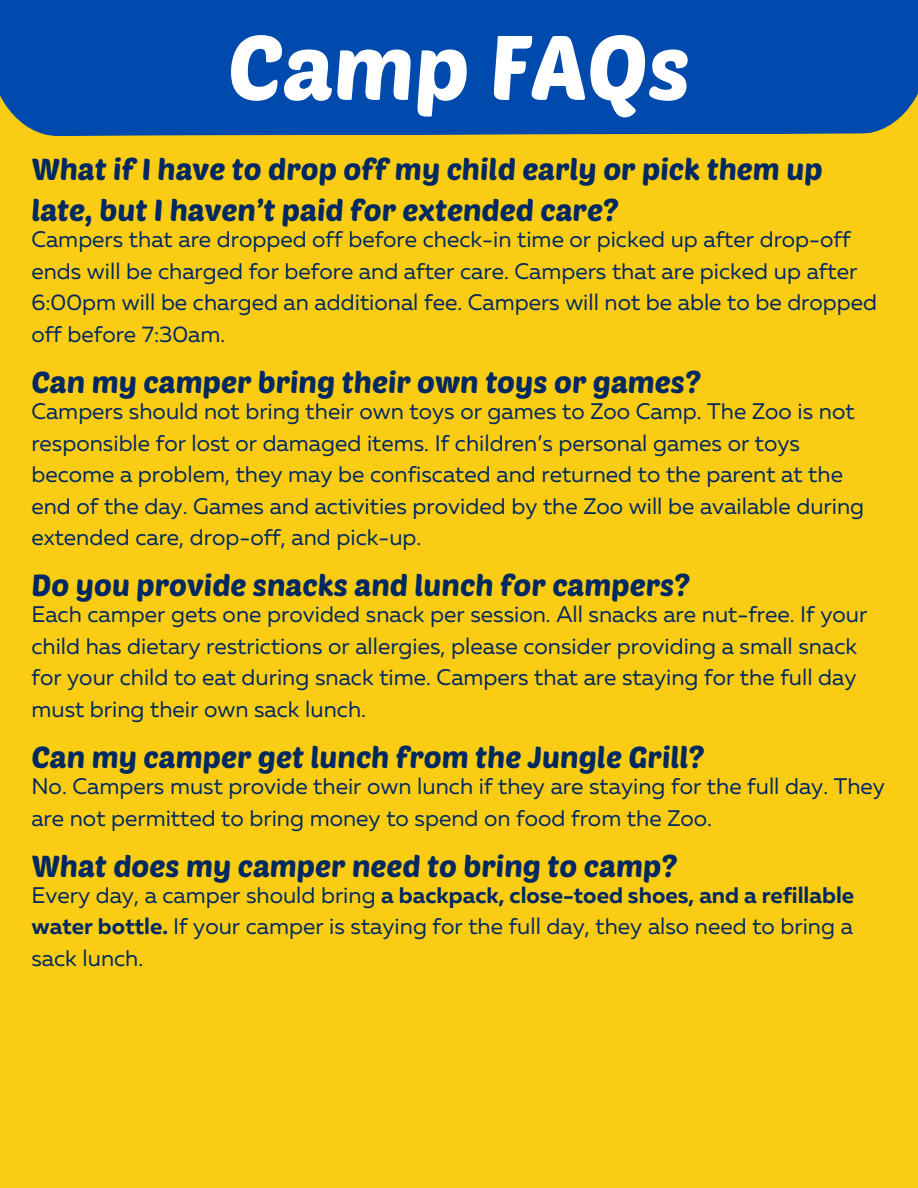
<style>
.page{position:relative;width:918px;height:1188px;background:#fbcc14}
.page>*{position:absolute;margin:0;border:0;box-sizing:border-box;transform-origin:0 0}
.t1{font:90px "Poetsen One";color:#fff}
.t2{font:30px/41.7px "Poetsen One";color:#002961}
.t3{font:22.5px/31.5px "Muller";color:#002961}
.s1{font-weight:700}
</style>
<div class="page">
<div style="left:0;top:0;width:918px;height:136px;background:#004aad"></div>
<h1 class="t1" style="left:228px;top:10px;width:464px">Camp FAQs</h1>
<h2 class="t2" style="left:31px;top:147px;width:793px">What if I have to drop off my child early or pick them up late, but I haven’t paid for extended care?</h2>
<p class="t3" style="left:31px;top:226px;width:847px">Campers that are dropped off before check-in time or picked up after drop-off ends will be charged for before and after care. Campers that are picked up after 6:00pm will be charged an additional fee. Campers will not be able to be dropped off before 7:30am.</p>
<h2 class="t2" style="left:31px;top:360px;width:671px">Can my camper bring their own toys or games?</h2>
<p class="t3" style="left:31px;top:397px;width:834px">Campers should not bring their own toys or games to Zoo Camp. The Zoo is not responsible for lost or damaged items. If children’s personal games or toys become a problem, they may be confiscated and returned to the parent at the end of the day. Games and activities provided by the Zoo will be available during extended care, drop-off, and pick-up.</p>
<h2 class="t2" style="left:31px;top:563px;width:660px">Do you provide snacks and lunch for campers?</h2>
<p class="t3" style="left:31px;top:601px;width:837px">Each camper gets one provided snack per session. All snacks are nut-free. If your child has dietary restrictions or allergies, please consider providing a small snack for your child to eat during snack time. Campers that are staying for the full day must bring their own sack lunch.</p>
<h2 class="t2" style="left:31px;top:735px;width:674px">Can my camper get lunch from the Jungle Grill?</h2>
<p class="t3" style="left:31px;top:772px;width:855px">No. Campers must provide their own lunch if they are staying for the full day. They are not permitted to bring money to spend on food from the Zoo.</p>
<h2 class="t2" style="left:31px;top:844px;width:647px">What does my camper need to bring to camp?</h2>
<p class="t3" style="left:31px;top:881px;width:824px;text-align:justify">Every day, a camper should bring <span class="s1">a backpack, close-toed shoes, and a refillable water bottle.</span> If your camper is staying for the full day, they also need to bring a sack lunch.</p>
</div>
